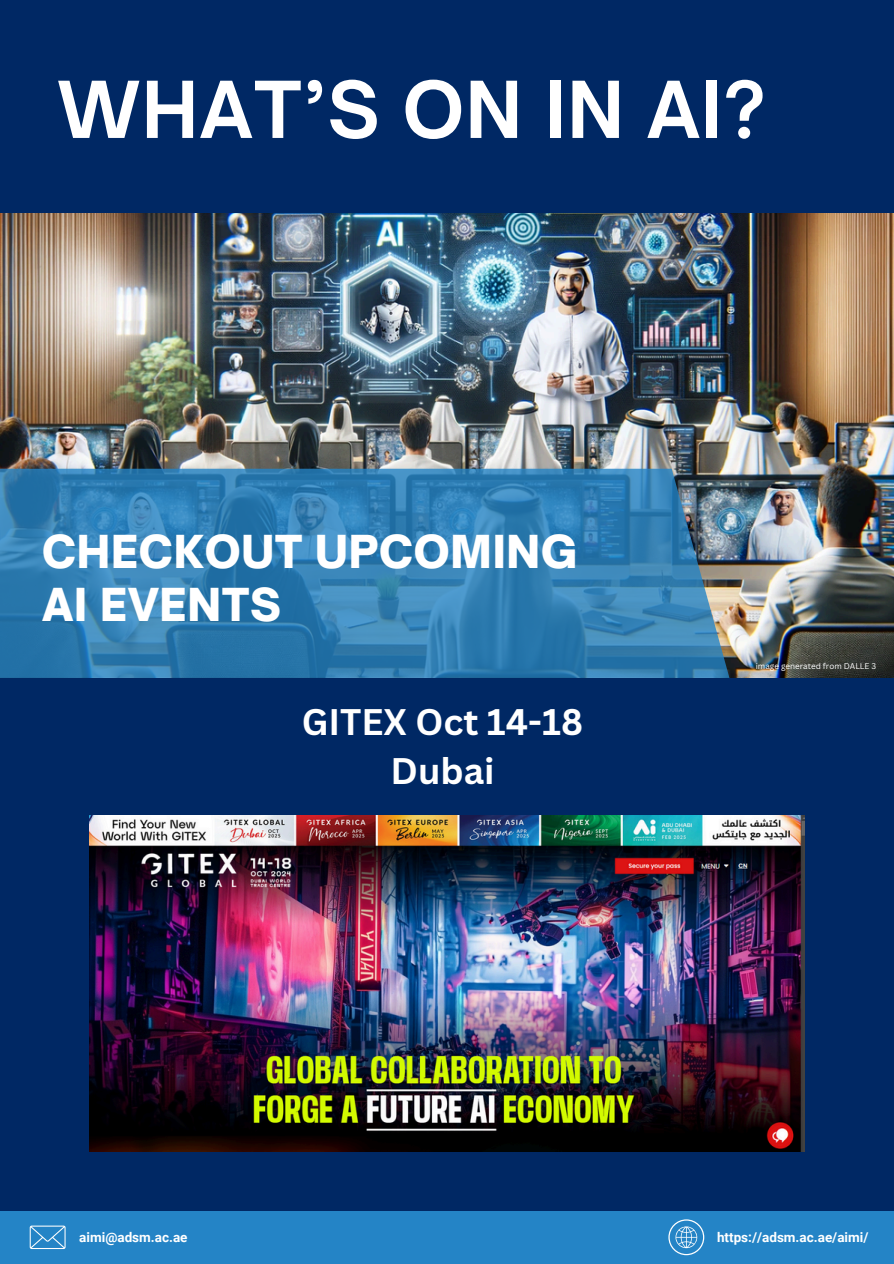
<style>
.page{position:relative;width:894px;height:1264px;background:#fff}
.page>*{position:absolute;margin:0;border:0;box-sizing:border-box;transform-origin:0 0}
.t1{font:700 75px "Open Sauce One";letter-spacing:.02em;color:#fff}
.t2{font:900 43.5px/52.8px "Open Sauce One";letter-spacing:.02em;color:#fff}
.t3{font:700 36px/49.5px "Canva Sans";color:#fff;text-align:center}
.t4{font:700 13.5px "Roboto";color:#fff}
.t5{font:8.1px "Canva Sans";color:#fff}
</style>
<div class="page">
<img style="left:0;top:213px;width:893px;height:464px">
<div style="left:0;top:0;width:893px;height:213px;background:#002864"></div>
<div style="left:0;top:678px;width:893px;height:533px;background:#002864"></div>
<div style="left:0;top:1211px;width:893px;height:52px;background:#2484c6"></div>
<svg style="left:0;top:468px;width:729px;height:210px"></svg>
<svg style="left:30px;top:1225px;width:36px;height:23px"></svg>
<svg style="left:668px;top:1219px;width:36px;height:36px"></svg>
<img style="left:89px;top:816px;width:715px;height:335px">
<h2 class="t1" style="left:57px;top:63px;width:709px">WHAT’S ON IN AI?</h2>
<p class="t2" style="left:42px;top:525px;width:536px">CHECKOUT UPCOMING<br>AI EVENTS</p>
<h4 class="t3" style="left:301px;top:695px;width:283px">GITEX Oct 14-18<br>Dubai</h4>
<p class="t5" style="left:755px;top:660px;width:122px">image generated from DALLE 3</p>
<p class="t4" style="left:79px;top:1229px;width:110px">aimi@adsm.ac.ae</p>
<h3 class="t4" style="left:716px;top:1229px;width:153px">https://adsm.ac.ae/aimi/</h3>
</div>
